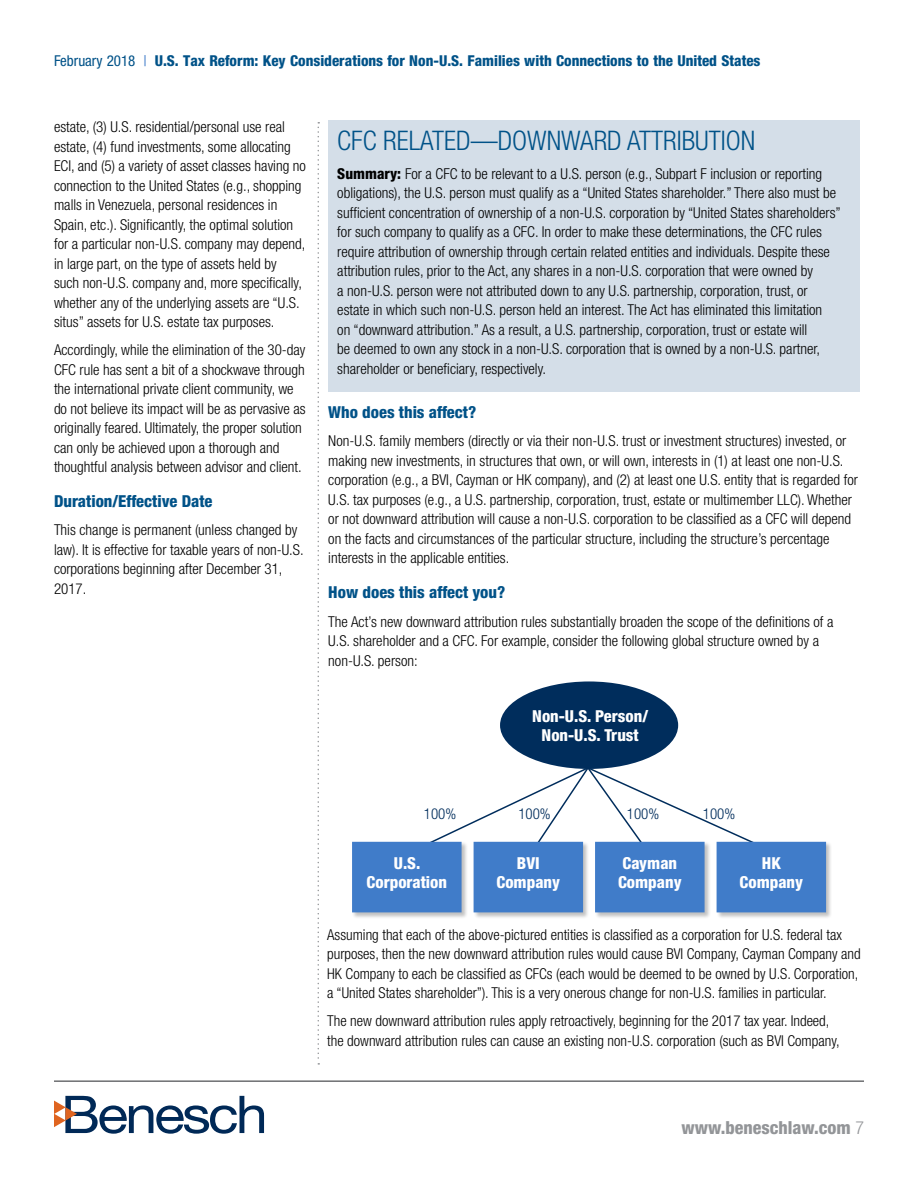
<style>
.page{position:relative;width:918px;height:1188px;background:#fff}
.page>*{position:absolute;margin:0;border:0;box-sizing:border-box;transform-origin:0 0}
.t1{font:300 condensed 27px "Helvetica Neue";color:#005288}
.t2{font:800 condensed 18px "Helvetica Neue";color:#939598}
.t3{font:800 condensed 16.5px/19.5px "Helvetica Neue";color:#fff;text-align:center}
.t4{font:800 condensed 16.5px "Helvetica Neue";color:#005288}
.t5{font:300 condensed 15px/19.5px "Helvetica Neue";color:#000}
.t6{font:800 condensed 15px "Helvetica Neue";color:#005288}
.t7{font:300 condensed 15px "Helvetica Neue";color:#002d5c}
.s1{font-weight:400}
.s2{font-weight:400;color:#407cc9}
.s3{font-weight:800}
.s4{font-weight:300}
</style>
<div class="page">
<svg style="left:54px;top:1096px;width:210px;height:38px"></svg>
<hr style="left:54px;top:1080px;width:810px;height:2px;background:#6d6e71">
<div style="left:328px;top:120px;width:532px;height:272px;background:#d4dee8"></div>
<svg style="left:432px;top:766px;width:320px;height:75px"></svg>
<div style="left:352px;top:841px;width:116px;height:78px;background:#000;opacity:.25"></div>
<div style="left:352px;top:842px;width:110px;height:70px;background:#407cc9;border:2px solid #407cc9"></div>
<div style="left:473px;top:841px;width:117px;height:78px;background:#000;opacity:.25"></div>
<div style="left:474px;top:842px;width:109px;height:70px;background:#407cc9"></div>
<div style="left:595px;top:841px;width:116px;height:78px;background:#000;opacity:.25"></div>
<div style="left:595px;top:842px;width:110px;height:70px;background:#407cc9;border:2px solid #407cc9"></div>
<div style="left:716px;top:841px;width:117px;height:78px;background:#000;opacity:.25"></div>
<div style="left:717px;top:842px;width:109px;height:70px;background:#407cc9"></div>
<div style="left:500px;top:681px;width:178px;height:88px;background:#002d5c;border-radius:50%"></div>
<svg style="left:318px;top:122px;width:1px;height:943px"></svg>
<p class="t6" style="left:54px;top:52px;width:708px"><span class="s1">February 2018</span> <span class="s2">|</span> U.S. Tax Reform: Key Considerations for Non-U.S. Families with Connections to the United States</p>
<p class="t5" style="left:54px;top:117px;width:254px">estate, (3) U.S. residential/personal use real estate, (4) fund investments, some allocating ECI, and (5) a variety of asset classes having no connection to the United States (e.g., shopping malls in Venezuela, personal residences in Spain, etc.). Significantly, the optimal solution for a particular non-U.S. company may depend, in large part, on the type of assets held by<br>such non-U.S. company and, more specifically, whether any of the underlying assets are “U.S. situs” assets for U.S. estate tax purposes.</p>
<p class="t5" style="left:54px;top:340px;width:253px">Accordingly, while the elimination of the 30-day CFC rule has sent a bit of a shockwave through the international private client community, we do not believe its impact will be as pervasive as originally feared. Ultimately, the proper solution can only be achieved upon a thorough and thoughtful analysis between advisor and client.</p>
<p class="t4" style="left:54px;top:491px;width:160px">Duration/Effective Date</p>
<p class="t5" style="left:54px;top:520px;width:251px">This change is permanent (unless changed by law). It is effective for taxable years of non-U.S. corporations beginning after December 31, 2017.</p>
<h1 class="t1" style="left:337px;top:125px;width:419px">CFC RELATED—DOWNWARD ATTRIBUTION</h1>
<p class="t5" style="left:337px;top:163px;width:505px"><span class="s3">Summary:</span> For a CFC to be relevant to a U.S. person (e.g., Subpart F inclusion or reporting obligations), the U.S. person must qualify as a “United States shareholder.” There also must be sufficient concentration of ownership of a non-U.S. corporation by “United States shareholders” for such company to qualify as a CFC. In order to make these determinations, the CFC rules require attribution of ownership through certain related entities and individuals. Despite these attribution rules, prior to the Act, any shares in a non-U.S. corporation that were owned by<br>a non-U.S. person were not attributed down to any U.S. partnership, corporation, trust, or estate in which such non-U.S. person held an interest. The Act has eliminated this limitation<br>on “downward attribution.” As a result, a U.S. partnership, corporation, trust or estate will<br>be deemed to own any stock in a non-U.S. corporation that is owned by a non-U.S. partner, shareholder or beneficiary, respectively.</p>
<p class="t4" style="left:328px;top:402px;width:149px">Who does this affect?</p>
<p class="t5" style="left:328px;top:431px;width:531px">Non-U.S. family members (directly or via their non-U.S. trust or investment structures) invested, or making new investments, in structures that own, or will own, interests in (1) at least one non-U.S. corporation (e.g., a BVI, Cayman or HK company), and (2) at least one U.S. entity that is regarded for U.S. tax purposes (e.g., a U.S. partnership, corporation, trust, estate or multimember LLC). Whether or not downward attribution will cause a non-U.S. corporation to be classified as a CFC will depend on the facts and circumstances of the particular structure, including the structure’s percentage interests in the applicable entities.</p>
<p class="t4" style="left:328px;top:582px;width:179px">How does this affect you?</p>
<p class="t5" style="left:328px;top:611px;width:507px">The Act’s new downward attribution rules substantially broaden the scope of the definitions of a<br>U.S. shareholder and a CFC. For example, consider the following global structure owned by a non-U.S. person:</p>
<p class="t3" style="left:532px;top:706px;width:117px">Non-U.S. Person/<br>Non-U.S. Trust</p>
<p class="t7" style="left:424px;top:805px;width:34px">100%</p>
<p class="t7" style="left:518px;top:805px;width:34px">100%</p>
<p class="t7" style="left:627px;top:805px;width:34px">100%</p>
<p class="t7" style="left:703px;top:805px;width:34px">100%</p>
<p class="t3" style="left:367px;top:853px;width:82px">U.S.<br>Corporation</p>
<p class="t3" style="left:497px;top:853px;width:65px">BVI<br>Company</p>
<p class="t3" style="left:618px;top:853px;width:65px;text-align:left">Cayman<br>Company</p>
<p class="t3" style="left:740px;top:853px;width:65px">HK<br>Company</p>
<p class="t5" style="left:327px;top:924px;width:535px">Assuming that each of the above-pictured entities is classified as a corporation for U.S. federal tax purposes, then the new downward attribution rules would cause BVI Company, Cayman Company and HK Company to each be classified as CFCs (each would be deemed to be owned by U.S. Corporation, a “United States shareholder”). This is a very onerous change for non-U.S. families in particular.</p>
<p class="t5" style="left:327px;top:1011px;width:514px">The new downward attribution rules apply retroactively, beginning for the 2017 tax year. Indeed, the downward attribution rules can cause an existing non-U.S. corporation (such as BVI Company,</p>
<p class="t2" style="left:682px;top:1116px;width:184px">www.beneschlaw.com <span class="s4">7</span></p>
</div>
